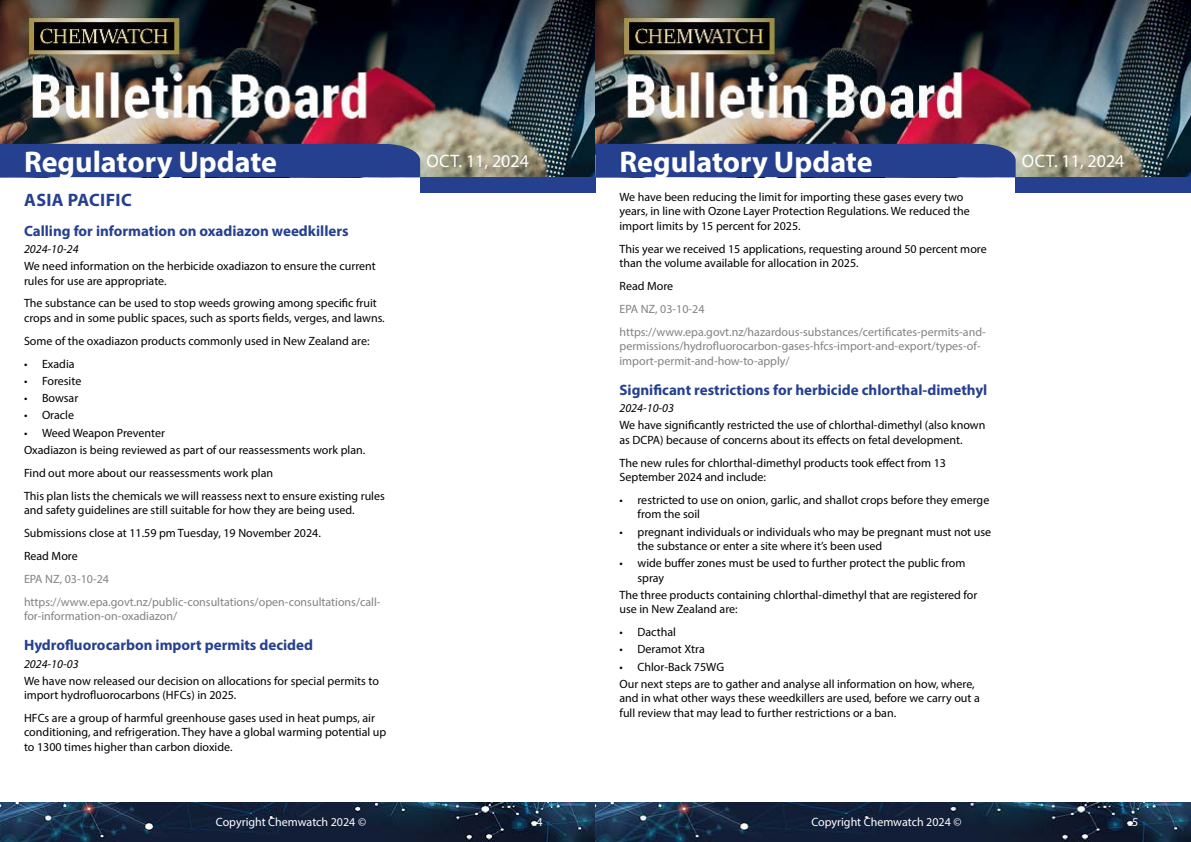
<style>
.page{position:relative;width:1191px;height:842px;background:#fff}
.page>*{position:absolute;margin:0;border:0;box-sizing:border-box;transform-origin:0 0}
.t1{font:700 30px "Myriad Pro";color:#fff}
.t2{font:18px "Myriad Pro";color:#fff}
.t3{font:700 18px "Myriad Pro";letter-spacing:.02em;color:#25408f}
.t4{font:700 15px "Myriad Pro";color:#25408f}
.t5{font:12px/14.4px "Myriad Pro";color:#000}
.t6{font:12px/22.9px "Myriad Pro";color:#808285}
.t7{font:12px "Myriad Pro";color:#fff}
.t8{font:italic 12px "Myriad Pro";color:#000}
</style>
<div class="page">
<img style="left:0;top:0;width:1191px;height:177px">
<div style="left:420px;top:177px;width:175px;height:15px;background:#25408f"></div>
<div style="left:1015px;top:177px;width:176px;height:15px;background:#25408f"></div>
<div style="left:0;top:144px;width:420px;height:33px;background:#25408f"></div>
<div style="left:595px;top:144px;width:420px;height:33px;background:#25408f"></div>
<img style="left:0;top:802px;width:1191px;height:40px">
<h1 class="t1" style="left:24px;top:142px;width:255px">Regulatory Update</h1>
<h2 class="t3" style="left:24px;top:188px;width:109px">ASIA PACIFIC</h2>
<p class="t4" style="left:24px;top:221px;width:326px">Calling for information on oxadiazon weedkillers</p>
<p class="t8" style="left:24px;top:241px;width:56px">2024-10-24</p>
<p class="t5" style="left:24px;top:259px;width:353px">We need information on the herbicide oxadiazon to ensure the current rules for use are appropriate.</p>
<p class="t5" style="left:24px;top:296px;width:362px">The substance can be used to stop weeds growing among specific fruit crops and in some public spaces, such as sports fields, verges, and lawns.</p>
<p class="t5" style="left:24px;top:333px;width:347px">Some of the oxadiazon products commonly used in New Zealand are:</p>
<p class="t5" style="left:24px;top:356px;width:52px">• Exadia</p>
<p class="t5" style="left:24px;top:373px;width:59px">• Foresite</p>
<p class="t5" style="left:24px;top:391px;width:56px">• Bowsar</p>
<p class="t5" style="left:24px;top:408px;width:52px">• Oracle</p>
<p class="t5" style="left:24px;top:424px;width:343px;line-height:17.2px">• Weed Weapon Preventer<br>Oxadiazon is being reviewed as part of our reassessments work plan.</p>
<p class="t5" style="left:24px;top:461px;width:362px;line-height:22.9px">Find out more about our reassessments work plan<br>This plan lists the chemicals we will reassess next to ensure existing rules</p>
<p class="t5" style="left:24px;top:498px;width:332px;line-height:22.9px">and safety guidelines are still suitable for how they are being used.<br>Submissions close at 11.59 pm Tuesday, 19 November 2024.<br>Read More</p>
<p class="t6" style="left:24px;top:567px;width:358px">EPA NZ, 03-10-24 https://www.epa.govt.nz/public-consultations/open-consultations/call-</p>
<p class="t6" style="left:24px;top:604px;width:155px">for-information-on-oxadiazon/</p>
<p class="t4" style="left:24px;top:635px;width:290px">Hydrofluorocarbon import permits decided</p>
<p class="t8" style="left:24px;top:656px;width:56px">2024-10-03</p>
<p class="t5" style="left:24px;top:673px;width:356px">We have now released our decision on allocations for special permits to import hydrofluorocarbons (HFCs) in 2025.</p>
<p class="t5" style="left:24px;top:711px;width:364px">HFCs are a group of harmful greenhouse gases used in heat pumps, air conditioning, and refrigeration. They have a global warming potential up to 1300 times higher than carbon dioxide.</p>
<h2 class="t2" style="left:426px;top:149px;width:104px">Oct. 11, 2024</h2>
<h1 class="t1" style="left:619px;top:142px;width:255px">Regulatory Update</h1>
<h2 class="t2" style="left:1022px;top:149px;width:104px">Oct. 11, 2024</h2>
<p class="t5" style="left:619px;top:190px;width:352px">We have been reducing the limit for importing these gases every two years, in line with Ozone Layer Protection Regulations. We reduced the import limits by 15 percent for 2025.</p>
<p class="t5" style="left:619px;top:241px;width:369px">This year we received 15 applications, requesting around 50 percent more than the volume available for allocation in 2025.</p>
<p class="t5" style="left:619px;top:279px;width:55px">Read More</p>
<p class="t6" style="left:619px;top:297px;width:368px">EPA NZ, 03-10-24 https://www.epa.govt.nz/hazardous-substances/certificates-permits-and-</p>
<p class="t6" style="left:619px;top:339px;width:363px;line-height:14.4px">permissions/hydrofluorocarbon-gases-hfcs-import-and-export/types-of&shy;import-permit-and-how-to-apply/</p>
<p class="t4" style="left:619px;top:380px;width:369px">Significant restrictions for herbicide chlorthal-dimethyl</p>
<p class="t8" style="left:619px;top:401px;width:56px">2024-10-03</p>
<p class="t5" style="left:619px;top:418px;width:367px">We have significantly restricted the use of chlorthal-dimethyl (also known as DCPA) because of concerns about its effects on fetal development.</p>
<p class="t5" style="left:619px;top:455px;width:328px">The new rules for chlorthal-dimethyl products took effect from 13<br>September 2024 and include:</p>
<p class="t5" style="left:637px;top:492px;width:353px;text-indent:-18px">• restricted to use on onion, garlic, and shallot crops before they emerge from the soil</p>
<p class="t5" style="left:637px;top:524px;width:355px;text-indent:-18px">• pregnant individuals or individuals who may be pregnant must not use the substance or enter a site where it’s been used</p>
<p class="t5" style="left:637px;top:556px;width:329px;text-indent:-18px">• wide buffer zones must be used to further protect the public from spray</p>
<p class="t5" style="left:619px;top:587px;width:359px">The three products containing chlorthal-dimethyl that are registered for use in New Zealand are:</p>
<p class="t5" style="left:619px;top:625px;width:58px">• Dacthal</p>
<p class="t5" style="left:619px;top:642px;width:87px">• Deramot Xtra</p>
<p class="t5" style="left:619px;top:658px;width:357px;line-height:17.2px">• Chlor-Back 75WG<br>Our next steps are to gather and analyse all information on how, where,</p>
<p class="t5" style="left:619px;top:691px;width:362px">and in what other ways these weedkillers are used, before we carry out a full review that may lead to further restrictions or a ban.</p>
<p class="t7" style="left:216px;top:815px;width:152px">Copyright Chemwatch 2024 ©</p>
<p class="t7" style="left:536px;top:815px;width:8px">4</p>
<p class="t7" style="left:811px;top:815px;width:152px">Copyright Chemwatch 2024 ©</p>
<p class="t7" style="left:1132px;top:815px;width:8px">5</p>
</div>
